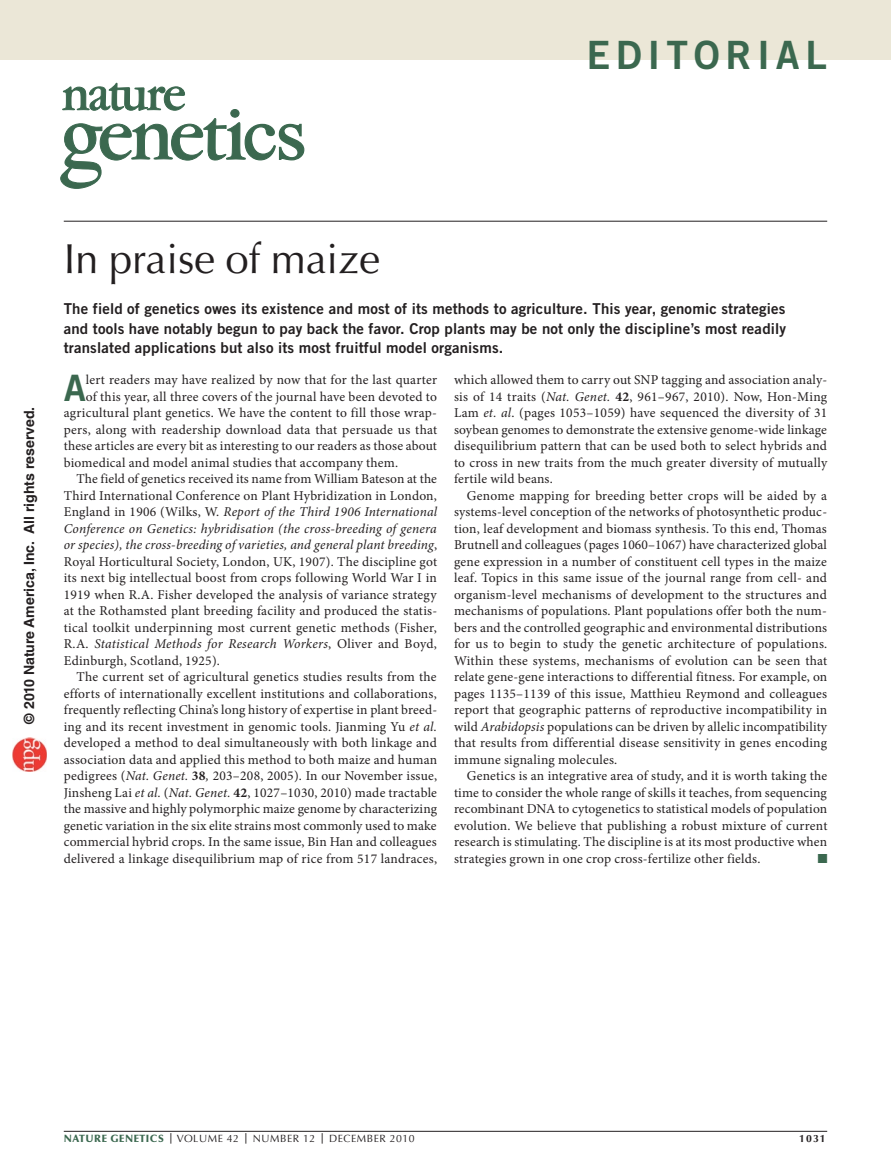
<style>
.page{position:relative;width:891px;height:1175px;background:#fff}
.page>*{position:absolute;margin:0;border:0;box-sizing:border-box;transform-origin:0 0}
.t1{font:42px "Optima LT Std";letter-spacing:-.005em;color:#231f20}
.t2{font:39px "Trade Gothic LT Std Bd 2";letter-spacing:.145em;color:#3b684f}
.t3{font:36.3px "Trade Gothic LT Std Bd 2";color:#3b684f}
.t4{font:15px/19.5px "Trade Gothic LT Std Bd 2";letter-spacing:.01em;color:#231f20;text-align:justify}
.t5{font:700 14.1px "Helvetica LT Std";color:#231f20}
.t6{font:13.5px/16.5px "Minion Pro";letter-spacing:.015em;color:#231f20;text-align:justify}
.t7{font:italic 13.5px "Minion Pro";letter-spacing:.01em;color:#231f20}
.t8{font:10.5px "Optima LT Std";letter-spacing:.05em;color:#231f20}
.t9{font:700 10.5px "Optima LT Std";color:#231f20}
.t10{font:9px "European Pi Std 3";color:#3b684f}
.s1{font-style:normal}
.s2{font-style:italic}
.s3{font-weight:700}
.s4{font-weight:900;color:#3b684f}
</style>
<div class="page">
<img style="left:12px;top:738px;width:34px;height:34px">
<div style="left:0;top:0;width:891px;height:60px;background:#ebe7d7"></div>
<hr style="left:64px;top:1131px;width:763px;height:1px;background:#231f20">
<svg style="left:60px;top:82px;width:245px;height:107px"></svg>
<hr style="left:64px;top:221px;width:763px;height:1px;background:#231f20">
<h2 class="t2" style="left:586px;top:30px;width:242px">Editorial</h2>
<p class="t5" style="left:21px;top:723px;width:318px;rotate:-90deg">© 2010 Nature America, Inc. All rights reserved.</p>
<h1 class="t1" style="left:64px;top:235px;width:318px">In praise of maize</h1>
<p class="t4" style="left:64px;top:299px;width:724px">The field of genetics owes its existence and most of its methods to agriculture. This year, genomic strategies and tools have notably begun to pay back the favor. Crop plants may be not only the discipline’s most readily translated applications but also its most fruitful model organisms.</p>
<h3 class="t3" style="left:64px;top:365px;width:23px">A</h3>
<p class="t6" style="left:86px;top:372px;width:353px">lert readers may have realized by now that for the last quarter</p>
<p class="t6" style="left:86px;top:388px;width:353px">of this year, all three covers of the journal have been devoted to</p>
<p class="t6" style="left:64px;top:405px;width:375px">agricultural plant genetics. We have the content to fill those wrap-</p>
<p class="t6" style="left:64px;top:421px;width:375px">pers, along with readership download data that persuade us that</p>
<p class="t6" style="left:64px;top:438px;width:375px">these articles are every bit as interesting to our readers as those about</p>
<p class="t6" style="left:64px;top:454px;width:336px">biomedical and model animal studies that accompany them.</p>
<p class="t6" style="left:77px;top:471px;width:362px">The field of genetics received its name from William Bateson at the</p>
<p class="t6" style="left:64px;top:487px;width:375px">Third International Conference on Plant Hybridization in London,</p>
<p class="t7" style="left:64px;top:503px;width:375px"><span class="s1">England in 1906 (Wilks, W.</span> Report of the Third 1906 International</p>
<p class="t7" style="left:64px;top:519px;width:374px">Conference on Genetics: hybridisation (the cross-breeding of genera</p>
<p class="t7" style="left:64px;top:536px;width:375px">or species), the cross-breeding of varieties, and general plant breeding<span class="s1">,</span></p>
<p class="t6" style="left:64px;top:553px;width:375px">Royal Horticultural Society, London, UK, 1907). The discipline got</p>
<p class="t6" style="left:64px;top:570px;width:375px">its next big intellectual boost from crops following World War I in</p>
<p class="t6" style="left:64px;top:586px;width:374px">1919 when R.A. Fisher developed the analysis of variance strategy</p>
<p class="t6" style="left:64px;top:603px;width:375px">at the Rothamsted plant breeding facility and produced the statis-</p>
<p class="t6" style="left:64px;top:619px;width:374px">tical toolkit underpinning most current genetic methods (Fisher,</p>
<p class="t7" style="left:64px;top:635px;width:375px"><span class="s1">R.A.</span> Statistical Methods for Research Workers<span class="s1">, Oliver and Boyd,</span></p>
<p class="t6" style="left:64px;top:652px;width:158px">Edinburgh, Scotland, 1925).</p>
<p class="t6" style="left:77px;top:669px;width:362px">The current set of agricultural genetics studies results from the</p>
<p class="t6" style="left:64px;top:685px;width:375px">efforts of internationally excellent institutions and collaborations,</p>
<p class="t6" style="left:64px;top:702px;width:375px">frequently reflecting China’s long history of expertise in plant breed-</p>
<p class="t6" style="left:64px;top:718px;width:375px">ing and its recent investment in genomic tools. Jianming Yu <span class="s2">et al.</span></p>
<p class="t6" style="left:64px;top:735px;width:375px">developed a method to deal simultaneously with both linkage and</p>
<p class="t6" style="left:64px;top:751px;width:375px">association data and applied this method to both maize and human</p>
<p class="t6" style="left:64px;top:768px;width:375px">pedigrees (<span class="s2">Nat. Genet.</span> <span class="s3">38</span><span class="s2">,</span> 203–208, 2005). In our November issue,</p>
<p class="t6" style="left:64px;top:784px;width:375px">Jinsheng Lai <span class="s2">et al.</span> (<span class="s2">Nat. Genet.</span> <span class="s3">42</span>, 1027–1030, 2010) made tractable</p>
<p class="t6" style="left:64px;top:801px;width:375px">the massive and highly polymorphic maize genome by characterizing</p>
<p class="t6" style="left:64px;top:817px;width:374px">genetic variation in the six elite strains most commonly used to make</p>
<p class="t6" style="left:64px;top:834px;width:375px">commercial hybrid crops. In the same issue, Bin Han and colleagues</p>
<p class="t6" style="left:64px;top:850px;width:375px">delivered a linkage disequilibrium map of rice from 517 landraces,</p>
<p class="t6" style="left:454px;top:372px;width:375px">which allowed them to carry out SNP tagging and association analy&shy;sis of 14 traits (<span class="s2">Nat. Genet.</span> <span class="s3">42</span>, 961–967, 2010). Now, Hon-Ming Lam <span class="s2">et. al</span>. (pages 1053–1059) have sequenced the diversity of 31 soybean genomes to demonstrate the extensive genome-wide linkage disequilibrium pattern that can be used both to select hybrids and to cross in new traits from the much greater diversity of mutually fertile wild beans.</p>
<p class="t6" style="left:454px;top:487px;width:375px;text-indent:13px">Genome mapping for breeding better crops will be aided by a systems-level conception of the networks of photosynthetic produc&shy;tion, leaf development and biomass synthesis. To this end, Thomas Brutnell and colleagues (pages 1060–1067) have characterized global gene expression in a number of constituent cell types in the maize leaf. Topics in this same issue of the journal range from cell- and organism-level mechanisms of development to the structures and mechanisms of populations. Plant populations offer both the num&shy;bers and the controlled geographic and environmental distributions for us to begin to study the genetic architecture of populations.<br>Within these systems, mechanisms of evolution can be seen that relate gene-gene interactions to differential fitness. For example, on pages 1135–1139 of this issue, Matthieu Reymond and colleagues report that geographic patterns of reproductive incompatibility in wild <span class="s2">Arabidopsis</span> populations can be driven by allelic incompatibility that results from differential disease sensitivity in genes encoding immune signaling molecules.</p>
<p class="t6" style="left:454px;top:768px;width:375px;text-indent:13px">Genetics is an integrative area of study, and it is worth taking the time to consider the whole range of skills it teaches, from sequencing recombinant DNA to cytogenetics to statistical models of population evolution. We believe that publishing a robust mixture of current research is stimulating. The discipline is at its most productive when strategies grown in one crop cross-fertilize other fields.</p>
<p class="t10" style="left:818px;top:854px;width:10px">•</p>
<p class="t8" style="left:64px;top:1132px;width:296px"><span class="s4">NATURE GENETICS</span> <span class="s3">|</span> volume 42 <span class="s3">|</span> number 12 <span class="s3">|</span> DECEMBER</p>
<p class="t8" style="left:390px;top:1132px;width:26px">2010</p>
<p class="t9" style="left:799px;top:1132px;width:28px">1031</p>
</div>
